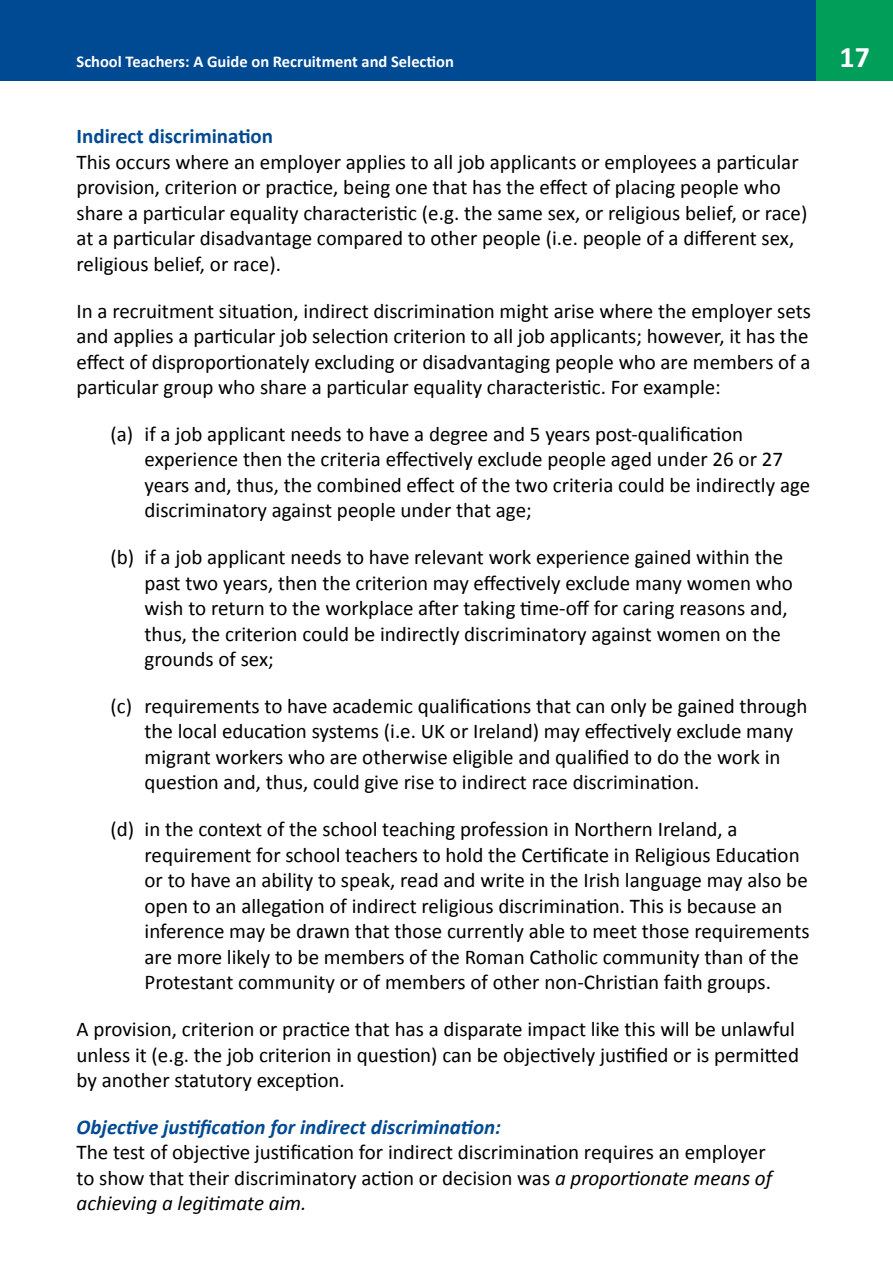
<style>
.page{position:relative;width:893px;height:1263px;background:#fff}
.page>*{position:absolute;margin:0;border:0;box-sizing:border-box;transform-origin:0 0}
.t1{font:700 30px "Calibri";color:#fff}
.P_-_Body_Indented{font:21px/25.5px "Calibri";color:#000}
.P_-_Body{font:21px/25.5px "Calibri";color:#000}
.P_-_Body-2{font:italic 700 21px "Calibri";color:#004a93}
.H3_-_Subhead{font:700 21px "Calibri";color:#004a93}
.t2{font:700 16.5px "Calibri";color:#fff}
.s1{font-style:italic}
</style>
<div class="page">
<div style="left:0;top:0;width:816px;height:81px;background:#004a93"></div>
<div style="left:816px;top:0;width:77px;height:81px;background:#009e59"></div>
<p class="t2" style="left:77px;top:50px;width:379px">School Teachers: A Guide on Recruitment and Selection</p>
<h1 class="t1" style="left:839px;top:36px;width:32px">17</h1>
<h3 class="H3_-_Subhead" style="left:77px;top:121px;width:198px">Indirect discrimination</h3>
<p class="P_-_Body" style="left:77px;top:149px;width:732px">This occurs where an employer applies to all job applicants or employees a particular provision, criterion or practice, being one that has the effect of placing people who share a particular equality characteristic (e.g. the same sex, or religious belief, or race) at a particular disadvantage compared to other people (i.e. people of a different sex, religious belief, or race).</p>
<p class="P_-_Body" style="left:77px;top:297px;width:736px;text-align:justify">In a recruitment situation, indirect discrimination might arise where the employer sets and applies a particular job selection criterion to all job applicants; however, it has the effect of disproportionately excluding or disadvantaging people who are members of a particular group who share a particular equality characteristic. For example:</p>
<p class="P_-_Body_Indented" style="left:145px;top:421px;width:667px;text-indent:-34px">(a) if a job applicant needs to have a degree and 5 years post-qualification experience then the criteria effectively exclude people aged under 26 or 27 years and, thus, the combined effect of the two criteria could be indirectly age discriminatory against people under that age;</p>
<p class="P_-_Body_Indented" style="left:145px;top:544px;width:650px;text-indent:-34px">(b) if a job applicant needs to have relevant work experience gained within the past two years, then the criterion may effectively exclude many women who wish to return to the workplace after taking time-off for caring reasons and, thus, the criterion could be indirectly discriminatory against women on the grounds of sex;</p>
<p class="P_-_Body_Indented" style="left:145px;top:693px;width:664px;text-indent:-34px">(c) requirements to have academic qualifications that can only be gained through the local education systems (i.e. UK or Ireland) may effectively exclude many migrant workers who are otherwise eligible and qualified to do the work in question and, thus, could give rise to indirect race discrimination.</p>
<p class="P_-_Body_Indented" style="left:145px;top:816px;width:666px;text-indent:-34px">(d) in the context of the school teaching profession in Northern Ireland, a requirement for school teachers to hold the Certificate in Religious Education or to have an ability to speak, read and write in the Irish language may also be open to an allegation of indirect religious discrimination. This is because an inference may be drawn that those currently able to meet those requirements are more likely to be members of the Roman Catholic community than of the Protestant community or of members of other non-Christian faith groups.</p>
<p class="P_-_Body" style="left:77px;top:1016px;width:724px">A provision, criterion or practice that has a disparate impact like this will be unlawful unless it (e.g. the job criterion in question) can be objectively justified or is permitted by another statutory exception.</p>
<p class="P_-_Body-2" style="left:77px;top:1112px;width:426px">Objective justification for indirect discrimination:</p>
<p class="P_-_Body" style="left:77px;top:1139px;width:697px">The test of objective justification for indirect discrimination requires an employer to show that their discriminatory action or decision was <span class="s1">a proportionate means of achieving a legitimate aim.</span></p>
</div>
